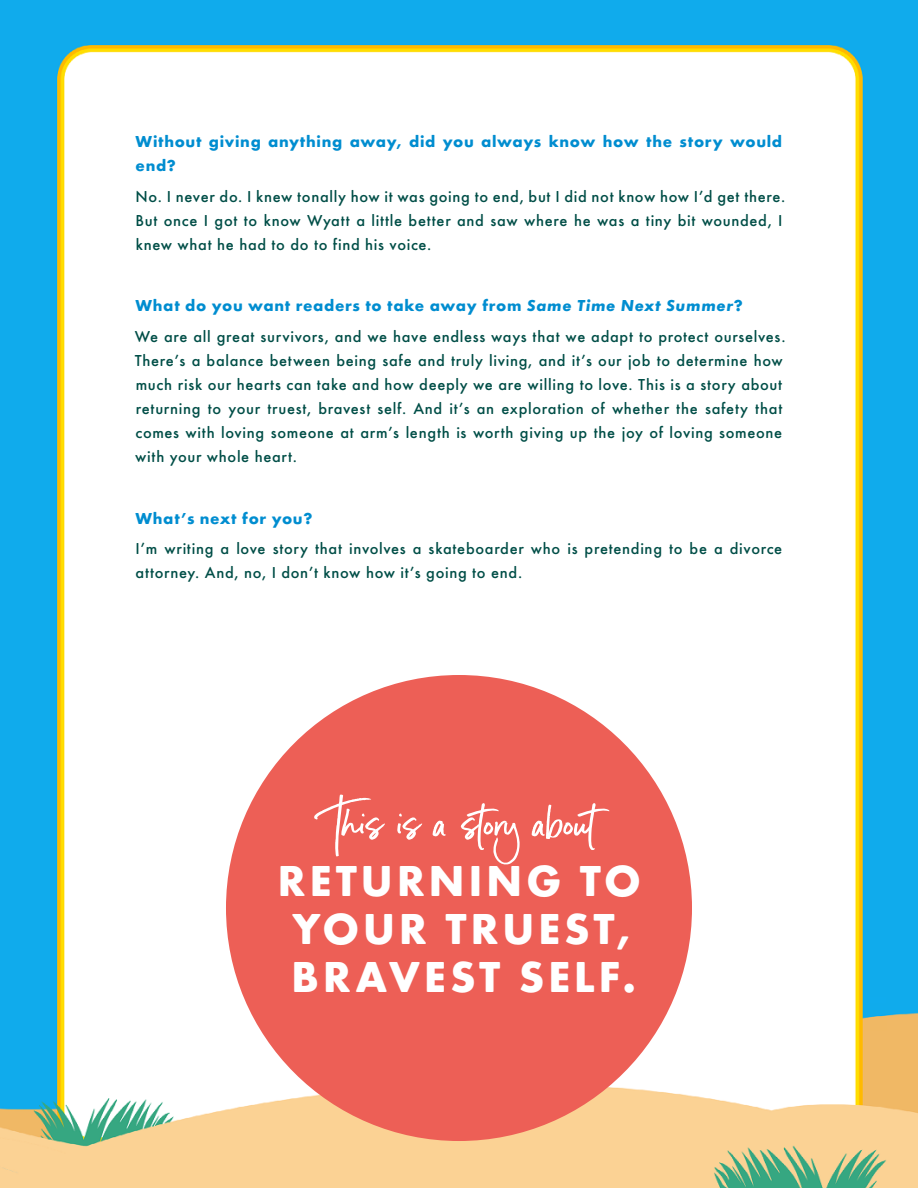
<style>
.page{position:relative;width:918px;height:1188px;background:#fff}
.page>*{position:absolute;margin:0;border:0;box-sizing:border-box;transform-origin:0 0}
.t1{font:75px "Backlash Script";color:#fff}
.t2{font:700 45px/48px "Futura Round";letter-spacing:.08em;color:#fff;text-align:center}
.t3{font:500 16.5px/24px "Futura Round";letter-spacing:.04em;color:#004e47}
.t4{font:700 16.5px/24px "Futura Round";letter-spacing:.04em;color:#008dd0}
.s1{font-style:italic}
</style>
<div class="page">
<img style="left:0;top:0;width:918px;height:1188px">
<div style="left:226px;top:675px;width:466px;height:466px;background:#ed5f56;border-radius:50%"></div>
<p class="t4" style="left:135px;top:128px;width:648px">Without giving anything away, did you always know how the story would end?</p>
<p class="t3" style="left:135px;top:183px;width:652px">No. I never do. I knew tonally how it was going to end, but I did not know how I’d get there.<br>But once I got to know Wyatt a little better and saw where he was a tiny bit wounded, I knew what he had to do to find his voice.</p>
<p class="t4" style="left:135px;top:292px;width:609px">What do you want readers to take away from <span class="s1">Same Time Next Summer</span>?</p>
<p class="t3" style="left:135px;top:323px;width:652px">We are all great survivors, and we have endless ways that we adapt to protect ourselves.<br>There’s a balance between being safe and truly living, and it’s our job to determine how much risk our hearts can take and how deeply we are willing to love. This is a story about returning to your truest, bravest self. And it’s an exploration of whether the safety that comes with loving someone at arm’s length is worth giving up the joy of loving someone with your whole heart.</p>
<p class="t4" style="left:135px;top:505px;width:179px">What’s next for you?</p>
<p class="t3" style="left:135px;top:536px;width:648px">I’m writing a love story that involves a skateboarder who is pretending to be a divorce attorney. And, no, I don’t know how it’s going to end.</p>
<p class="t1" style="left:323px;top:787px;width:274px">This is a story about</p>
<p class="t2" style="left:278px;top:854px;width:365px">RETURNING TO<br>YOUR TRUEST,<br>BRAVEST SELF.</p>
</div>
